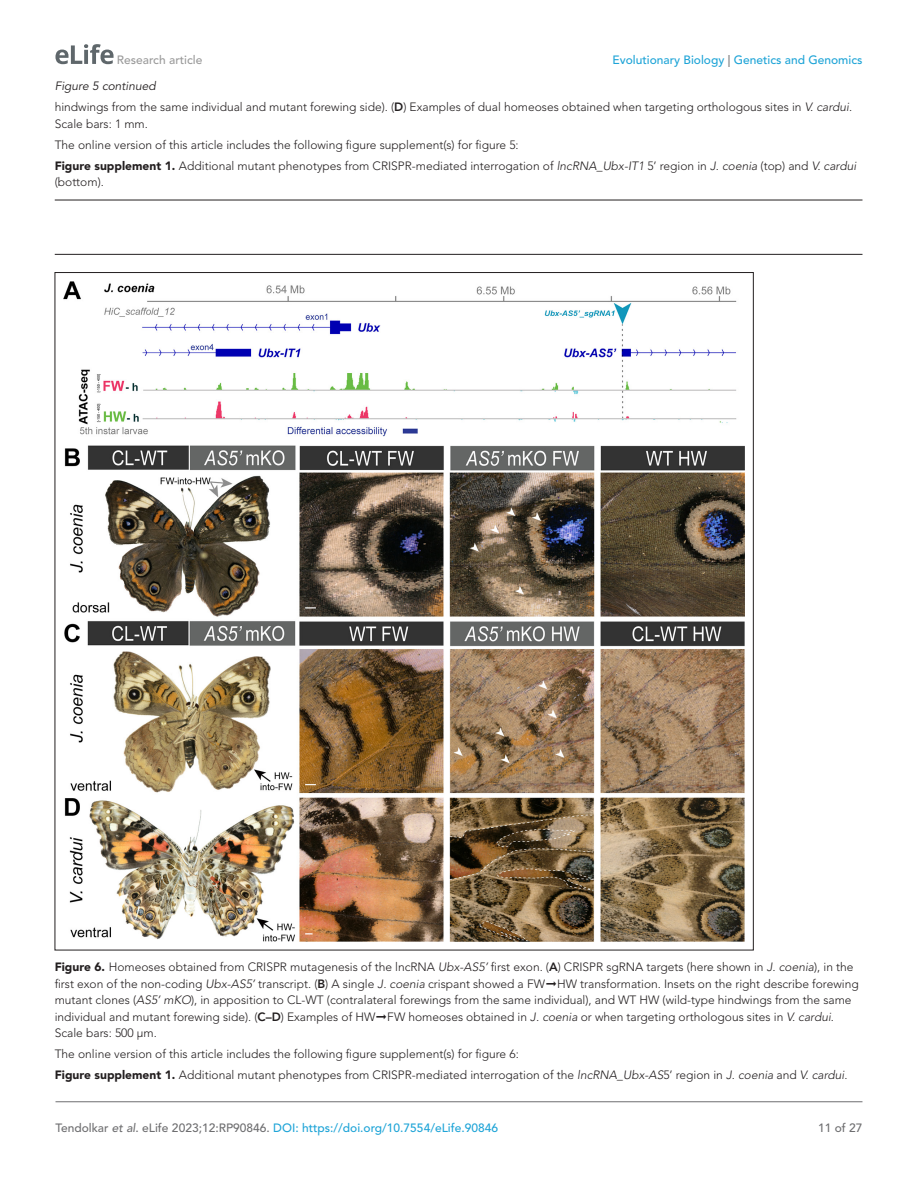
<style>
.page{position:relative;width:918px;height:1188px;background:#fff}
.page>*{position:absolute;margin:0;border:0;box-sizing:border-box;transform-origin:0 0}
.t1{font:300 12px/16.5px "Avenir LT Std";color:#231f20}
.t2{font:500 12px "Avenir LT Std";color:#1ea4d7}
.t3{font:italic 12px "Avenir LT Std";color:#231f20}
.t4{font:500 12px "Avenir LT Std";color:#9a9a9a}
.t5{font:500 12px "Avenir LT Std";color:#6e6e70}
.s1{color:#6e6e70}
.s2{font-weight:800}
.s3{font-style:italic}
.s4{font-weight:900}
.s5{font-style:italic;color:#6e6e70}
</style>
<div class="page">
<svg style="left:55px;top:44px;width:59px;height:20px"></svg>
<hr style="left:56px;top:1101px;width:806px;height:1px;background:#6e6e70">
<hr style="left:55px;top:200px;width:807px;height:1px;background:#231f20">
<hr style="left:55px;top:254px;width:807px;height:1px;background:#231f20">
<img style="left:64px;top:282px;width:680px;height:659px">
<p class="t4" style="left:117px;top:53px;width:87px">Research article</p>
<p class="t2" style="left:612px;top:53px;width:252px">Evolutionary Biology <span class="s1">|</span> Genetics and Genomics</p>
<p class="t3" style="left:55px;top:79px;width:103px">Figure 5 continued</p>
<p class="t1" style="left:55px;top:99px;width:799px">hindwings from the same individual and mutant forewing side). (<span class="s2">D</span>) Examples of dual homeoses obtained when targeting orthologous sites in <span class="s3">V. cardui</span>.<br>Scale bars: 1 mm.</p>
<p class="t1" style="left:55px;top:134px;width:803px;line-height:21px">The online version of this article includes the following figure supplement(s) for figure 5:<br><span class="s4">Figure supplement 1.</span> Additional mutant phenotypes from CRISPR-mediated interrogation of <span class="s3">lncRNA_Ubx-IT1</span> 5’ region in <span class="s3">J</span>. <span class="s3">coenia</span> (top) and <span class="s3">V. cardui</span></p>
<p class="t1" style="left:55px;top:174px;width:51px">(bottom).</p>
<p class="t1" style="left:55px;top:959px;width:805px"><span class="s4">Figure 6.</span> Homeoses obtained from CRISPR mutagenesis of the lncRNA <span class="s3">Ubx-AS5’</span> first exon. (<span class="s2">A</span>) CRISPR sgRNA targets (here shown in <span class="s3">J. coenia</span>), in the first exon of the non-coding <span class="s3">Ubx-AS5’</span> transcript. (<span class="s2">B</span>) A single <span class="s3">J. coenia</span> crispant showed a FW➞HW transformation. Insets on the right describe forewing mutant clones (<span class="s3">AS5’ mKO</span>), in apposition to CL-WT (contralateral forewings from the same individual), and WT HW (wild-type hindwings from the same individual and mutant forewing side). (<span class="s2">C–D</span>) Examples of HW➞FW homeoses obtained in <span class="s3">J. coenia</span> or when targeting orthologous sites in <span class="s3">V. cardui</span>.<br>Scale bars: 500 μm.</p>
<p class="t1" style="left:55px;top:1044px;width:794px;line-height:21px">The online version of this article includes the following figure supplement(s) for figure 6:<br><span class="s4">Figure supplement 1.</span> Additional mutant phenotypes from CRISPR-mediated interrogation of the <span class="s3">lncRNA_Ubx-AS</span>5’ region in <span class="s3">J</span>. <span class="s3">coenia</span> and <span class="s3">V. cardui</span>.</p>
<p class="t2" style="left:56px;top:1121px;width:444px"><span class="s1">Tendolkar</span> <span class="s5">et al</span><span class="s1">. eLife 2023;12:RP90846.</span> DOI: https://doi.org/10.7554/eLife.90846</p>
<p class="t5" style="left:818px;top:1121px;width:46px">11 of 27</p>
</div>
